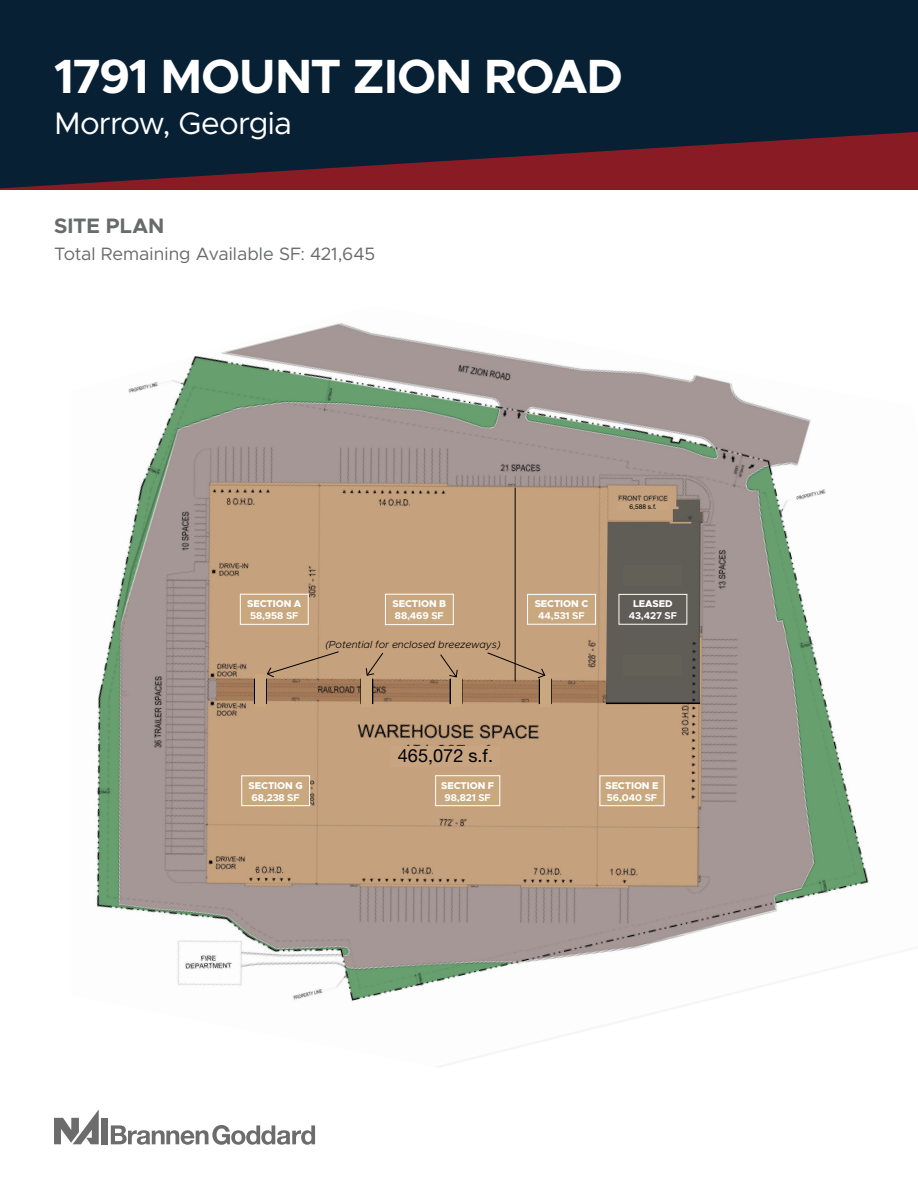
<style>
.page{position:relative;width:918px;height:1188px;background:#fff}
.page>*{position:absolute;margin:0;border:0;box-sizing:border-box;transform-origin:0 0}
.t1{font:700 48.3px "Metropolis";letter-spacing:-.03em;color:#fff}
.t2{font:31.2px "Metropolis";letter-spacing:-.025em;color:#fff}
.t3{font:700 21px "Metropolis";color:#696a6c}
.t4{font:18.15px "Helvetica Neue LT Pro";color:#000}
.t5{font:18px "Metropolis";color:#696a6c}
.t6{font:italic 300 10.2px "Metropolis";color:#000}
.t7{font:700 9.9px "Metropolis";letter-spacing:-.01em;color:#fff}
.t8{font:800 9.9px "Metropolis";letter-spacing:-.01em;color:#fff}
.t9{font:6.6px "Helvetica Neue LT Pro";color:#000}
</style>
<div class="page">
<img style="left:96px;top:323px;width:773px;height:678px">
<div style="left:101px;top:1118px;width:7px;height:26px;background:#6c6c6c"></div>
<svg style="left:54px;top:1109px;width:45px;height:35px"></svg>
<svg style="left:111px;top:1125px;width:204px;height:20px"></svg>
<div style="left:436px;top:776px;width:64px;height:30px;background:#c9a880"></div>
<div style="left:435px;top:776px;width:65px;height:30px;border:1px solid #fff"></div>
<div style="left:600px;top:776px;width:64px;height:30px;background:#c9a880"></div>
<div style="left:600px;top:776px;width:64px;height:30px;border:1px solid #fff"></div>
<div style="left:242px;top:776px;width:68px;height:30px;background:#c9a880"></div>
<div style="left:242px;top:776px;width:68px;height:30px;border:1px solid #fff"></div>
<div style="left:240px;top:594px;width:68px;height:30px;background:#c9a880"></div>
<div style="left:240px;top:594px;width:68px;height:31px;border:1px solid #fff"></div>
<div style="left:385px;top:594px;width:68px;height:31px;background:#c9a880"></div>
<div style="left:385px;top:594px;width:69px;height:31px;border:1px solid #fff"></div>
<div style="left:528px;top:594px;width:67px;height:30px;background:#c9a880"></div>
<div style="left:527px;top:594px;width:69px;height:30px;border:1px solid #fff"></div>
<svg style="left:606px;top:500px;width:97px;height:204px"></svg>
<div style="left:254px;top:679px;width:13px;height:25px;border:2px solid #000"></div>
<div style="left:255px;top:674px;width:11px;height:33px;background:#c9a880"></div>
<div style="left:360px;top:679px;width:13px;height:25px;border:2px solid #000"></div>
<div style="left:362px;top:674px;width:10px;height:33px;background:#c9a880"></div>
<div style="left:450px;top:679px;width:13px;height:25px;border:2px solid #000"></div>
<div style="left:451px;top:674px;width:10px;height:33px;background:#c9a880"></div>
<div style="left:539px;top:679px;width:13px;height:25px;border:2px solid #000"></div>
<div style="left:540px;top:674px;width:10px;height:33px;background:#c9a880"></div>
<svg style="left:266px;top:651px;width:74px;height:27px"></svg>
<svg style="left:365px;top:652px;width:19px;height:24px"></svg>
<svg style="left:487px;top:652px;width:59px;height:27px"></svg>
<svg style="left:440px;top:654px;width:18px;height:24px"></svg>
<div style="left:618px;top:502px;width:50px;height:8px;background:#c8a481"></div>
<div style="left:391px;top:746px;width:109px;height:20px;background:#c8a481"></div>
<div style="left:619px;top:594px;width:68px;height:30px;border:1px solid #fff"></div>
<hr style="left:515px;top:488px;width:1px;height:193px;background:#000">
<hr style="left:606px;top:703px;width:94px;height:1px;background:#000">
<svg style="left:0;top:0;width:918px;height:189px;fill:#072034"></svg>
<h1 class="t1" style="left:54px;top:46px;width:571px">1791 MOUNT ZION ROAD</h1>
<h2 class="t2" style="left:54px;top:104px;width:239px">Morrow, Georgia</h2>
<h3 class="t3" style="left:54px;top:212px;width:112px">SITE PLAN</h3>
<h3 class="t5" style="left:54px;top:242px;width:323px">Total Remaining Available SF: 421,645</h3>
<p class="t8" style="left:247px;top:598px;width:56px">SECTION A</p>
<p class="t7" style="left:250px;top:609px;width:50px">58,958 SF</p>
<p class="t8" style="left:393px;top:598px;width:55px">SECTION B</p>
<p class="t7" style="left:395px;top:610px;width:50px">88,469 SF</p>
<p class="t6" style="left:325px;top:638px;width:177px">(Potential for enclosed breezeways)</p>
<p class="t8" style="left:535px;top:598px;width:55px">SECTION C</p>
<p class="t7" style="left:538px;top:609px;width:48px">44,531 SF</p>
<p class="t9" style="left:630px;top:502px;width:29px">6,588 s.f.</p>
<p class="t8" style="left:633px;top:598px;width:41px">LEASED</p>
<p class="t7" style="left:629px;top:609px;width:50px">43,427 SF</p>
<p class="t8" style="left:249px;top:779px;width:56px">SECTION G</p>
<p class="t7" style="left:252px;top:791px;width:50px">68,238 SF</p>
<h3 class="t4" style="left:398px;top:745px;width:97px">465,072 s.f.</h3>
<p class="t8" style="left:441px;top:779px;width:55px">SECTION F</p>
<p class="t7" style="left:445px;top:791px;width:48px">98,821 SF</p>
<p class="t8" style="left:605px;top:779px;width:55px">SECTION E</p>
<p class="t7" style="left:607px;top:791px;width:52px">56,040 SF</p>
</div>
